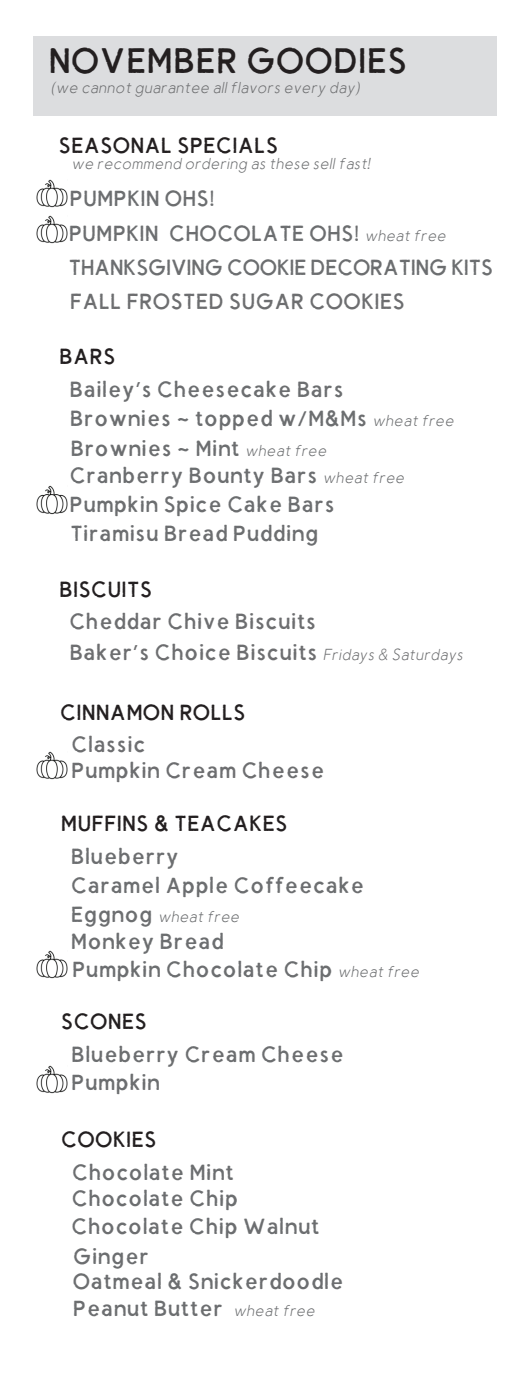
<style>
.page{position:relative;width:525px;height:1386px;background:#fff}
.page>*{position:absolute;margin:0;border:0;box-sizing:border-box;transform-origin:0 0}
.t1{font:36.05px "GH Simple Rustic";color:#231f20}
.t2{font:22.22px/29.2px "GH Simple Rustic";color:#6c6e70}
.t3{font:22.22px "GH Simple Rustic";color:#6d6e70}
.t4{font:22.22px "GH Simple Rustic";color:#231f20}
.t5{font:22.22px "GH Simple Rustic";letter-spacing:-.03em;color:#6c6e70}
.t6{font:italic 15.4px "GH Simple";color:#6c6e70}
.t7{font:italic 15.4px "GH Simple";color:#6d6e70}
.s1{font-family:"GH Simple";font-style:italic;font-size:15.4px}
.s2{font-family:"GH Simple Rustic";font-style:normal;font-size:22.22px}
</style>
<div class="page">
<div style="left:33px;top:37px;width:463px;height:79px;background:#dcdddf"></div>
<img style="left:36px;top:180px;width:32px;height:28px">
<img style="left:36px;top:215px;width:32px;height:28px">
<img style="left:36px;top:486px;width:32px;height:28px">
<img style="left:36px;top:751px;width:32px;height:28px">
<img style="left:36px;top:950px;width:32px;height:29px">
<img style="left:36px;top:1065px;width:32px;height:29px">
<h1 class="t1" style="left:48px;top:40px;width:361px">NOVEMBER GOODIES</h1>
<p class="t7" style="left:50px;top:80px;width:311px">(we cannot guarantee all flavors every day)</p>
<p class="t4" style="left:59px;top:133px;width:221px">SEASONAL SPECIALS</p>
<p class="t2" style="left:70px;top:185px;width:147px">PUMPKIN OHS!</p>
<p class="t6" style="left:71px;top:155px;width:300px">we recommend ordering as these sell fast!</p>
<p class="t2" style="left:69px;top:219px;width:379px">PUMPKIN CHOCOLATE OHS! <span class="s1">wheat free</span></p>
<p class="t5" style="left:68px;top:255px;width:426px">THANKSGIVING COOKIE DECORATING KITS</p>
<p class="t3" style="left:70px;top:289px;width:337px">FALL FROSTED SUGAR COOKIES</p>
<p class="t4" style="left:59px;top:344px;width:58px">BARS</p>
<p class="t2" style="left:70px;top:375px;width:276px">Bailey’s Cheesecake Bars</p>
<p class="t2" style="left:70px;top:404px;width:385px">Brownies ~ topped w/M&amp;Ms <span class="s1">wheat free</span></p>
<p class="t2" style="left:70px;top:434px;width:258px">Brownies ~ Mint <span class="s1">wheat free</span></p>
<p class="t2" style="left:70px;top:461px;width:336px">Cranberry Bounty Bars <span class="s1">wheat free<br></span>Pumpkin Spice Cake Bars</p>
<p class="t2" style="left:70px;top:519px;width:250px">Tiramisu Bread Pudding</p>
<p class="t4" style="left:59px;top:577px;width:95px">BISCUITS</p>
<p class="t3" style="left:69px;top:609px;width:249px">Cheddar Chive Biscuits</p>
<p class="t3" style="left:69px;top:640px;width:395px">Baker’s Choice Biscuits <span class="s1">Fridays &amp; Saturdays</span></p>
<p class="t4" style="left:60px;top:700px;width:188px">CINNAMON ROLLS</p>
<p class="t3" style="left:71px;top:732px;width:76px">Classic</p>
<p class="t3" style="left:71px;top:758px;width:255px">Pumpkin Cream Cheese</p>
<p class="t4" style="left:61px;top:811px;width:228px">MUFFINS &amp; TEACAKES</p>
<p class="t2" style="left:71px;top:843px;width:110px">Blueberry</p>
<p class="t2" style="left:71px;top:871px;width:295px">Caramel Apple Coffeecake</p>
<p class="t6" style="left:71px;top:908px;width:170px"><span class="s2">Eggnog</span> wheat free</p>
<p class="t2" style="left:72px;top:955px;width:349px">Pumpkin Chocolate Chip <span class="s1">wheat free</span></p>
<p class="t2" style="left:71px;top:928px;width:154px">Monkey Bread</p>
<p class="t4" style="left:61px;top:1009px;width:88px">SCONES</p>
<p class="t2" style="left:71px;top:1040px;width:274px">Blueberry Cream Cheese</p>
<p class="t2" style="left:71px;top:1068px;width:90px">Pumpkin</p>
<p class="t4" style="left:61px;top:1127px;width:97px">COOKIES</p>
<p class="t2" style="left:72px;top:1158px;width:164px">Chocolate Mint</p>
<p class="t2" style="left:71px;top:1184px;width:168px">Chocolate Chip</p>
<p class="t2" style="left:73px;top:1242px;width:78px">Ginger</p>
<p class="t2" style="left:71px;top:1212px;width:250px">Chocolate Chip Walnut</p>
<p class="t2" style="left:73px;top:1267px;width:272px">Oatmeal &amp; Snickerdoodle</p>
<p class="t2" style="left:73px;top:1295px;width:243px">Peanut Butter <span class="s1">wheat free</span></p>
</div>
